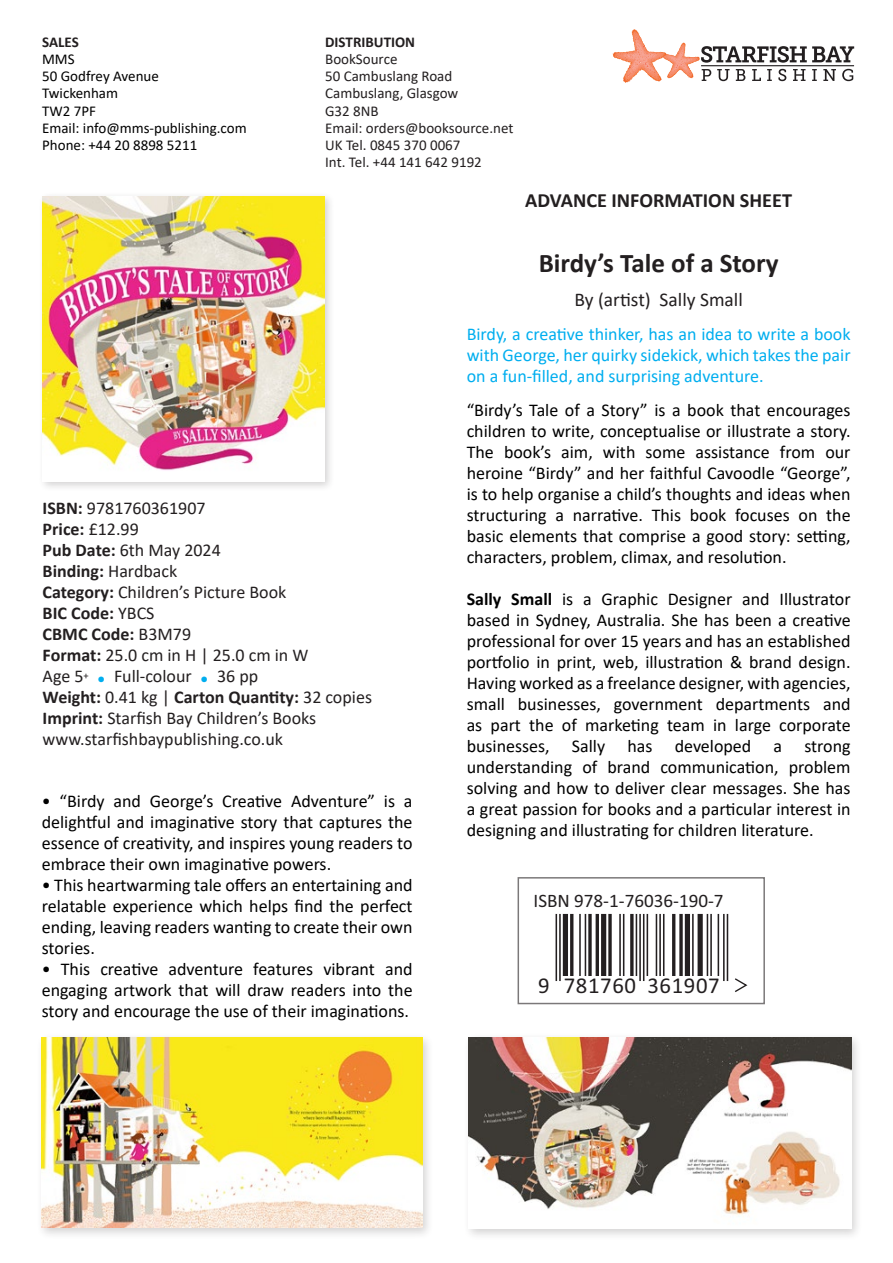
<style>
.page{position:relative;width:893px;height:1263px;background:#fff}
.page>*{position:absolute;margin:0;border:0;box-sizing:border-box;transform-origin:0 0}
.Main_Book_Heading{font:700 27px "Calibri";color:#231f20}
.t1{font:22.8px "Calibri";letter-spacing:.025em;color:#231f20}
.Main_Book_Heading-2{font:700 20.25px "Calibri";color:#231f20}
.Author{font:19.5px "Calibri";color:#231f20}
.t2{font:19.05px "Calibri";color:#231f20}
.Main_Book_Text{font:18px/21px "Calibri";color:#000;text-align:justify}
.Details{font:18px "Calibri";color:#231f20}
.t3{font:18px/21px "Calibri";color:#00aeef;text-align:justify}
.Details-2{font:700 18px "Calibri";color:#231f20}
.t4{font:15px/17.2px "Calibri";color:#231f20}
.t5{font:15px/17.2px "Calibri";color:#000}
.t6{font:700 15px "Calibri";color:#231f20}
.s1{font-weight:700}
.s2{font-weight:400}
.s3{color:#00aeef}
</style>
<div class="page">
<svg style="left:613px;top:29px;width:241px;height:54px"></svg>
<svg style="left:555px;top:914px;width:192px;height:78px"></svg>
<div style="left:36px;top:1032px;width:398px;height:207px;background:#231f20;opacity:.2"></div>
<img style="left:42px;top:1038px;width:380px;height:190px">
<div style="left:463px;top:1032px;width:400px;height:208px;background:#231f20;opacity:.2"></div>
<img style="left:469px;top:1038px;width:382px;height:191px">
<div style="left:38px;top:191px;width:297px;height:301px;background:#231f20;opacity:.2"></div>
<img style="left:43px;top:196px;width:282px;height:285px">
<p class="t6" style="left:42px;top:31px;width:38px">SALES</p>
<p class="t5" style="left:42px;top:50px;width:206px">MMS<br>50 Godfrey Avenue<br>Twickenham<br>TW2 7PF<br>Email: info@mms-publishing.com<br>Phone: +44 20 8898 5211</p>
<p class="t6" style="left:325px;top:31px;width:91px">DISTRIBUTION</p>
<p class="t4" style="left:325px;top:50px;width:190px">BookSource<br>50 Cambuslang Road<br>Cambuslang, Glasgow<br>G32 8NB<br>Email: orders@booksource.net<br>UK Tel. 0845 370 0067<br>Int. Tel. +44 141 642 9192</p>
<p class="Main_Book_Heading-2" style="left:525px;top:185px;width:268px">ADVANCE INFORMATION SHEET</p>
<p class="Details" style="left:43px;top:496px;width:164px"><span class="s1">ISBN:</span> 9781760361907</p>
<p class="Details-2" style="left:43px;top:517px;width:98px">Price: <span class="s2">£12.99</span></p>
<p class="Details" style="left:43px;top:538px;width:180px"><span class="s1">Pub Date:</span> 6th May 2024</p>
<p class="Details-2" style="left:43px;top:559px;width:136px">Binding: <span class="s2">Hardback</span></p>
<p class="Details" style="left:43px;top:580px;width:245px"><span class="s1">Category:</span> Children’s Picture Book</p>
<p class="Details-2" style="left:43px;top:601px;width:113px">BIC Code: <span class="s2">YBCS</span></p>
<p class="Details-2" style="left:43px;top:622px;width:150px">CBMC Code: <span class="s2">B3M79</span></p>
<p class="Details" style="left:43px;top:643px;width:267px"><span class="s1">Format:</span> 25.0 cm in H | 25.0 cm in W</p>
<p class="Details" style="left:43px;top:664px;width:217px">Age 5<sup>+</sup> <span class="s3">•</span> Full-colour <span class="s3">•</span> 36 pp</p>
<p class="Details-2" style="left:43px;top:685px;width:331px">Weight: <span class="s2">0.41 kg |</span> Carton Quantity: <span class="s2">32 copies</span></p>
<p class="Details" style="left:43px;top:706px;width:275px"><span class="s1">Imprint:</span> Starfish Bay Children’s Books</p>
<p class="Details" style="left:43px;top:727px;width:242px">www.starfishbaypublishing.co.uk</p>
<p class="Main_Book_Text" style="left:42px;top:790px;width:372px">• “Birdy and George’s Creative Adventure” is a delightful and imaginative story that captures the essence of creativity, and inspires young readers to embrace their own imaginative powers.</p>
<p class="Main_Book_Text" style="left:42px;top:874px;width:372px">• This heartwarming tale offers an entertaining and relatable experience which helps find the perfect ending, leaving readers wanting to create their own stories.</p>
<p class="Main_Book_Text" style="left:42px;top:958px;width:372px">• This creative adventure features vibrant and engaging artwork that will draw readers into the story and encourage the use of their imaginations.</p>
<p class="Main_Book_Heading" style="left:539px;top:244px;width:241px">Birdy’s Tale of a Story</p>
<p class="Author" style="left:574px;top:286px;width:170px">By (artist) Sally Small</p>
<p class="t3" style="left:467px;top:323px;width:385px">Birdy, a creative thinker, has an idea to write a book with George, her quirky sidekick, which takes the pair on a fun-filled, and surprising adventure.</p>
<p class="Main_Book_Text" style="left:467px;top:399px;width:385px">“Birdy’s Tale of a Story” is a book that encourages children to write, conceptualise or illustrate a story.<br>The book’s aim, with some assistance from our heroine “Birdy” and her faithful Cavoodle “George”, is to help organise a child’s thoughts and ideas when structuring a narrative. This book focuses on the basic elements that comprise a good story: setting, characters, problem, climax, and resolution.</p>
<p class="Main_Book_Text" style="left:467px;top:588px;width:385px"><span class="s1">Sally Small</span> is a Graphic Designer and Illustrator based in Sydney, Australia. She has been a creative professional for over 15 years and has an established portfolio in print, web, illustration &amp; brand design.<br>Having worked as a freelance designer, with agencies, small businesses, government departments and as part the of marketing team in large corporate businesses, Sally has developed a strong understanding of brand communication, problem solving and how to deliver clear messages. She has a great passion for books and a particular interest in designing and illustrating for children literature.</p>
<p class="t2" style="left:534px;top:888px;width:192px">ISBN 978-1-76036-190-7</p>
<p class="t1" style="left:538px;top:970px;width:183px">9 781760 361907</p>
</div>
